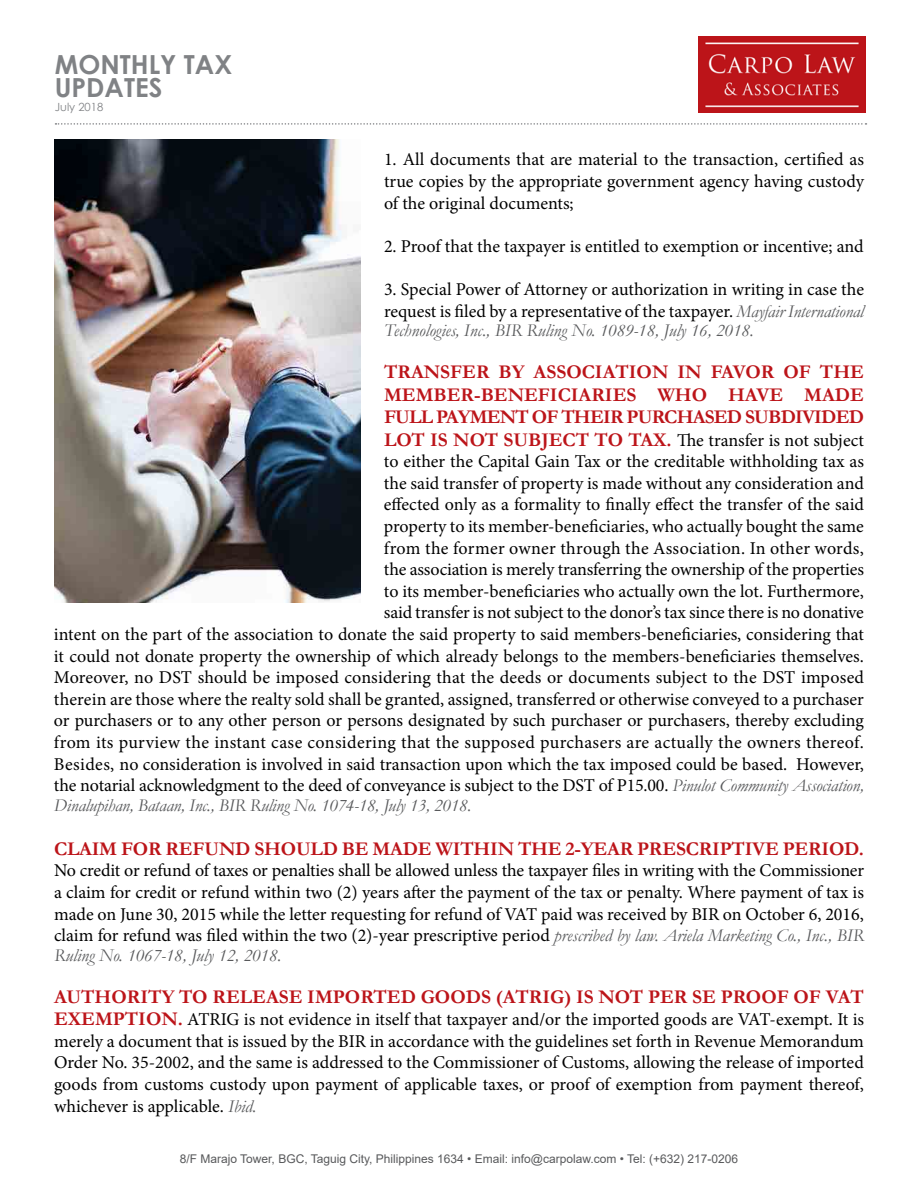
<style>
.page{position:relative;width:918px;height:1188px;background:#fff}
.page>*{position:absolute;margin:0;border:0;box-sizing:border-box;transform-origin:0 0}
.t1{font:700 26.25px/23.2px "Century Gothic";color:#808285}
.t2{font:700 19.5px/22.5px "Garamond";letter-spacing:-.01em;color:#bc1419;text-align:justify}
.t3{font:18px/21.6px "Minion Pro";color:#000;text-align:justify}
.t4{font:italic 18px "Garamond";color:#58595b}
.t5{font:12px "Arial";color:#58595b}
.t6{font:11.25px "Century Gothic";color:#808285}
.s1{font-family:"Garamond";font-style:italic;color:#58595b}
.s2{font-family:"Garamond";font-weight:700;font-size:19.5px;color:#bc1419}
</style>
<div class="page">
<img style="left:55px;top:140px;width:306px;height:463px">
<svg style="left:56px;top:123px;width:811px;height:2px"></svg>
<img style="left:698px;top:37px;width:168px;height:75px">
<h1 class="t1" style="left:55px;top:51px;width:179px">MONTHLY TAX<br>UPDATES</h1>
<p class="t6" style="left:55px;top:99px;width:50px">July 2018</p>
<p class="t3" style="left:384px;top:149px;width:482px">1. All documents that are material to the transaction, certified as true copies by the appropriate government agency having custody of the original documents;</p>
<p class="t3" style="left:384px;top:235px;width:481px">2. Proof that the taxpayer is entitled to exemption or incentive; and</p>
<p class="t3" style="left:384px;top:279px;width:482px">3. Special Power of Attorney or authorization in writing in case the request is filed by a representative of the taxpayer. <span class="s1">Mayfair International</span></p>
<p class="t4" style="left:384px;top:318px;width:371px">Technologies, Inc., BIR Ruling No. 1089-18, July 16, 2018.</p>
<p class="t2" style="left:384px;top:361px;width:482px">TRANSFER BY ASSOCIATION IN FAVOR OF THE MEMBER-BENEFICIARIES WHO HAVE MADE FULL PAYMENT OF THEIR PURCHASED SUBDIVIDED</p>
<p class="t3" style="left:54px;top:429px;width:812px;text-align:right"><span class="s2">LOT IS NOT SUBJECT TO TAX.</span> The transfer is not subject<br>to either the Capital Gain Tax or the creditable withholding tax as<br>the said transfer of property is made without any consideration and<br>effected only as a formality to finally effect the transfer of the said<br>property to its member-beneficiaries, who actually bought the same<br>from the former owner through the Association. In other words,<br>the association is merely transferring the ownership of the properties<br>to its member-beneficiaries who actually own the lot. Furthermore,<br>said transfer is not subject to the donor’s tax since there is no donative<br>intent on the part of the association to donate the said property to said members-beneficiaries, considering that it could not donate property the ownership of which already belongs to the members-beneficiaries themselves.<br>Moreover, no DST should be imposed considering that the deeds or documents subject to the DST imposed therein are those where the realty sold shall be granted, assigned, transferred or otherwise conveyed to a purchaser or purchasers or to any other person or persons designated by such purchaser or purchasers, thereby excluding from its purview the instant case considering that the supposed purchasers are actually the owners thereof.<br>Besides, no consideration is involved in said transaction upon which the tax imposed could be based. However, the notarial acknowledgment to the deed of conveyance is subject to the DST of P15.00. <span class="s1">Pinulot Community Association,</span></p>
<p class="t4" style="left:54px;top:793px;width:419px">Dinalupihan, Bataan, Inc., BIR Ruling No. 1074-18, July 13, 2018.</p>
<p class="t2" style="left:54px;top:837px;width:811px">CLAIM FOR REFUND SHOULD BE MADE WITHIN THE 2-YEAR PRESCRIPTIVE PERIOD.</p>
<p class="t3" style="left:54px;top:860px;width:812px">No credit or refund of taxes or penalties shall be allowed unless the taxpayer files in writing with the Commissioner a claim for credit or refund within two (2) years after the payment of the tax or penalty. Where payment of tax is made on June 30, 2015 while the letter requesting for refund of VAT paid was received by BIR on October 6, 2016, claim for refund was filed within the two (2)-year prescriptive period <span class="s1">prescribed by law. Ariela Marketing Co., Inc., BIR</span></p>
<p class="t4" style="left:54px;top:943px;width:229px">Ruling No. 1067-18, July 12, 2018.</p>
<p class="t2" style="left:54px;top:985px;width:812px">AUTHORITY TO RELEASE IMPORTED GOODS (ATRIG) IS NOT PER SE PROOF OF VAT</p>
<p class="t3" style="left:54px;top:1009px;width:812px"><span class="s2">EXEMPTION.</span> ATRIG is not evidence in itself that taxpayer and/or the imported goods are VAT-exempt. It is merely a document that is issued by the BIR in accordance with the guidelines set forth in Revenue Memorandum Order No. 35-2002, and the same is addressed to the Commissioner of Customs, allowing the release of imported goods from customs custody upon payment of applicable taxes, or proof of exemption from payment thereof, whichever is applicable. <span class="s1">Ibid.</span></p>
<p class="t5" style="left:180px;top:1151px;width:560px">8/F Marajo Tower, BGC, Taguig City, Philippines 1634 • Email: info@carpolaw.com • Tel: (+632) 217-0206</p>
</div>
